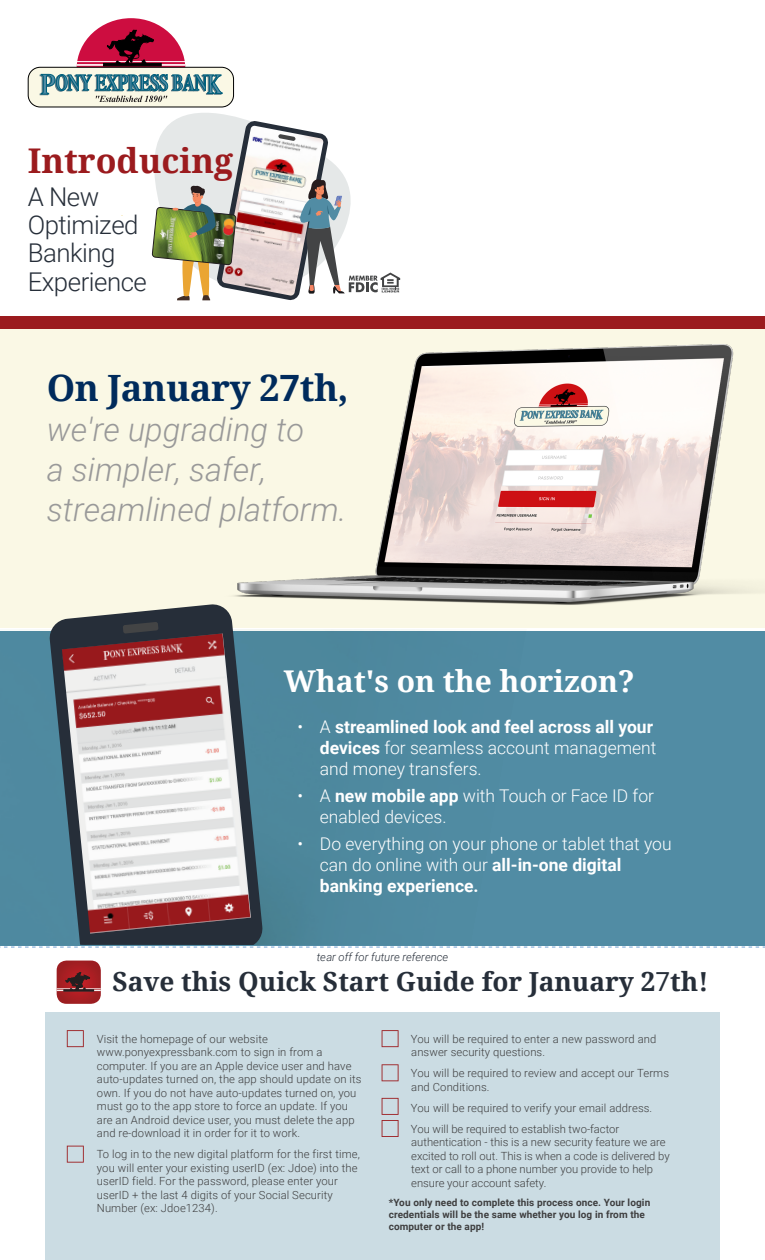
<style>
.page{position:relative;width:765px;height:1260px;background:#fff}
.page>*{position:absolute;margin:0;border:0;box-sizing:border-box;transform-origin:0 0}
.t1{font:700 36.25px "Droid Serif";letter-spacing:-.01em;color:#002b5c}
.t2{font:700 34.12px "Droid Serif";color:#9b1b1e}
.t3{font:italic 300 32.5px/40px "Roboto";color:#999}
.t4{font:700 30px "Droid Serif";color:#fff}
.t5{font:700 26.25px "Droid Serif";color:#262e39}
.t6{font:300 25.88px/28.2px "Roboto";letter-spacing:-.02em;color:#262e39}
.t7{font:300 17.5px/21px "Roboto";color:#fff}
.t8{font:300 11.25px/13.5px "Roboto";letter-spacing:.01em;color:#3e3e3f}
.t9{font:italic 300 11.25px "Roboto";color:#262e39}
.t10{font:700 10px/12px "Roboto";letter-spacing:.01em;color:#3e3e3f}
.s1{font-family:"Roboto"}
.s2{font-weight:700}
.s3{font-family:"Roboto";font-weight:400}
</style>
<div class="page">
<svg style="left:119px;top:79px;width:127px;height:41px"></svg>
<div style="left:0;top:631px;width:765px;height:315px;background:#518ca4"></div>
<div style="left:45px;top:1012px;width:675px;height:248px;background:#cbdce3"></div>
<div style="left:0;top:317px;width:765px;height:311px;background:#faf8e5"></div>
<svg style="left:0;top:947px;width:765px;height:1px"></svg>
<svg style="left:57px;top:961px;width:44px;height:43px"></svg>
<div style="left:0;top:317px;width:765px;height:12px;background:#9b1b1e"></div>
<svg style="left:49px;top:604px;width:214px;height:341px"></svg>
<img style="left:62px;top:633px;width:189px;height:301px">
<svg style="left:123px;top:622px;width:35px;height:12px"></svg>
<img style="left:221px;top:344px;width:534px;height:284px">
<svg style="left:28px;top:18px;width:206px;height:89px"></svg>
<svg style="left:67px;top:1030px;width:17px;height:17px"></svg>
<svg style="left:67px;top:1146px;width:17px;height:17px"></svg>
<svg style="left:382px;top:1030px;width:17px;height:17px"></svg>
<svg style="left:382px;top:1064px;width:17px;height:17px"></svg>
<svg style="left:382px;top:1098px;width:17px;height:39px"></svg>
<svg style="left:152px;top:120px;width:248px;height:181px"></svg>
<h2 class="t2" style="left:28px;top:136px;width:207px">Introducing</h2>
<h3 class="t6" style="left:28px;top:182px;width:121px">A New<br>Optimized<br>Banking<br>Experience</h3>
<h1 class="t1" style="left:47px;top:363px;width:303px">On January 2<span class="s1">7</span>th,</h1>
<h3 class="t3" style="left:47px;top:409px;width:301px">we're upgrading to<br>a simpler, safer, streamlined platform.</h3>
<h3 class="t4" style="left:284px;top:660px;width:352px">What's on the horizon?</h3>
<h3 class="t7" style="left:320px;top:716px;width:338px;text-indent:-23px">• A <span class="s2">streamlined look and feel across all your devices</span> for seamless account management and money transfers.</h3>
<h3 class="t7" style="left:320px;top:785px;width:336px;text-indent:-23px">• A <span class="s2">new mobile app</span> with Touch or Face ID for enabled devices.</h3>
<h3 class="t7" style="left:320px;top:833px;width:353px;text-indent:-23px">• Do everything on your phone or tablet that you can do online with our <span class="s2">all-in-one digital banking experience.</span></h3>
<p class="t9" style="left:317px;top:949px;width:133px">tear off for future reference</p>
<h3 class="t5" style="left:112px;top:964px;width:598px">Save this Quick Start Guide for January 2<span class="s3">7</span>th!</h3>
<p class="t8" style="left:97px;top:1031px;width:266px">Visit the homepage of our website www.ponyexpressbank.com to sign in from a computer. If you are an Apple device user and have auto-updates turned on, the app should update on its own. If you do not have auto-updates turned on, you must go to the app store to force an update. If you are an Android device user, you must delete the app and re-download it in order for it to work.</p>
<p class="t8" style="left:97px;top:1147px;width:265px">To log in to the new digital platform for the first time, you will enter your existing userID (ex: Jdoe) into the userID field. For the password, please enter your userID + the last 4 digits of your Social Security Number (ex: Jdoe1234).</p>
<p class="t8" style="left:411px;top:1031px;width:247px">You will be required to enter a new password and answer security questions.</p>
<p class="t8" style="left:411px;top:1066px;width:260px">You will be required to review and accept our Terms and Conditions.</p>
<p class="t8" style="left:411px;top:1097px;width:243px;line-height:21px">You will be required to verify your email address.<br>You will be required to establish two-factor</p>
<p class="t8" style="left:411px;top:1135px;width:260px">authentication - this is a new security feature we are excited to roll out. This is when a code is delivered by text or call to a phone number you provide to help ensure your account safety.</p>
<p class="t10" style="left:389px;top:1196px;width:263px">*You only need to complete this process once. Your login credentials will be the same whether you log in from the computer or the app!</p>
</div>
